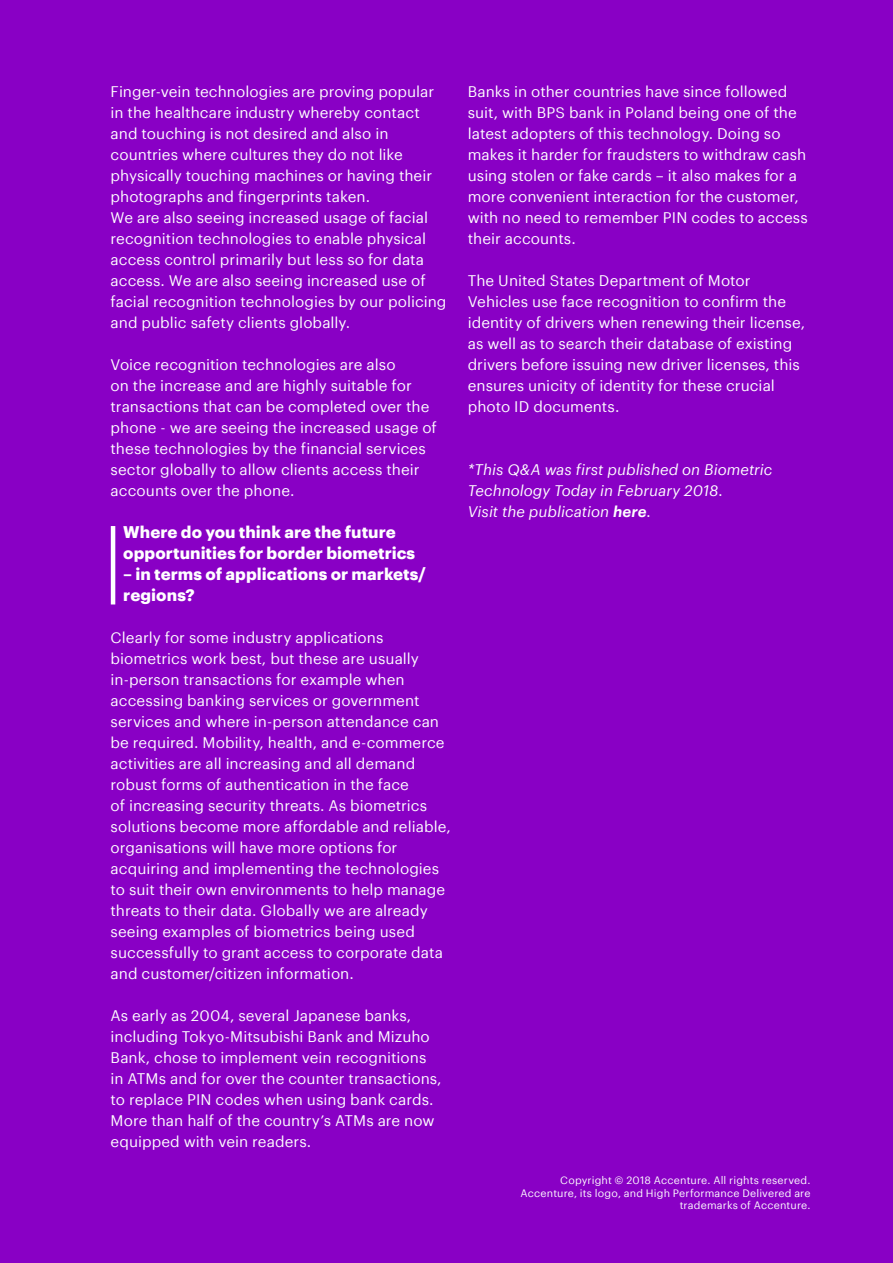
<style>
.page{position:relative;width:893px;height:1263px;background:#8900c5}
.page>*{position:absolute;margin:0;border:0;box-sizing:border-box;transform-origin:0 0}
.t1{font:700 16.5px/21px "Graphik";color:#fff}
.t2{font:15px/21px "Graphik";letter-spacing:.005em;color:#fff}
.t3{font:italic 15px/21px "Graphik";color:#fff}
.t4{font:10.5px/12.6px "Graphik";letter-spacing:.015em;color:#fff;text-align:right}
.s1{font-weight:600}
</style>
<div class="page">
<hr style="left:111px;top:526px;width:4px;height:78px;background:#fff">
<p class="t2" style="left:111px;top:80px;width:337px">Finger-vein technologies are proving popular in the healthcare industry whereby contact and touching is not desired and also in countries where cultures they do not like physically touching machines or having their photographs and fingerprints taken.<br>We are also seeing increased usage of facial recognition technologies to enable physical access control primarily but less so for data access. We are also seeing increased use of facial recognition technologies by our policing and public safety clients globally.</p>
<p class="t2" style="left:111px;top:353px;width:328px">Voice recognition technologies are also<br>on the increase and are highly suitable for transactions that can be completed over the phone - we are seeing the increased usage of these technologies by the financial services sector globally to allow clients access their accounts over the phone.</p>
<p class="t1" style="left:123px;top:520px;width:293px">Where do you think are the future opportunities for border biometrics</p>
<p class="t1" style="left:123px;top:562px;width:304px">– in terms of applications or markets/ regions?</p>
<p class="t2" style="left:111px;top:626px;width:342px">Clearly for some industry applications biometrics work best, but these are usually in-person transactions for example when accessing banking services or government services and where in-person attendance can be required. Mobility, health, and e-commerce activities are all increasing and all demand robust forms of authentication in the face<br>of increasing security threats. As biometrics solutions become more affordable and reliable, organisations will have more options for acquiring and implementing the technologies to suit their own environments to help manage threats to their data. Globally we are already seeing examples of biometrics being used successfully to grant access to corporate data and customer/citizen information.</p>
<p class="t2" style="left:111px;top:1004px;width:333px">As early as 2004, several Japanese banks, including Tokyo-Mitsubishi Bank and Mizuho Bank, chose to implement vein recognitions in ATMs and for over the counter transactions, to replace PIN codes when using bank cards.<br>More than half of the country’s ATMs are now equipped with vein readers.</p>
<p class="t2" style="left:468px;top:80px;width:342px">Banks in other countries have since followed suit, with BPS bank in Poland being one of the latest adopters of this technology. Doing so makes it harder for fraudsters to withdraw cash using stolen or fake cards – it also makes for a more convenient interaction for the customer, with no need to remember PIN codes to access their accounts.</p>
<p class="t2" style="left:468px;top:269px;width:339px">The United States Department of Motor Vehicles use face recognition to confirm the identity of drivers when renewing their license, as well as to search their database of existing drivers before issuing new driver licenses, this ensures unicity of identity for these crucial photo ID documents.</p>
<p class="t3" style="left:468px;top:458px;width:306px">*This Q&amp;A was first published on Biometric<br>Technology Today in February 2018.<br>Visit the publication <span class="s1">here</span>.</p>
<p class="t4" style="left:520px;top:1173px;width:291px">Copyright © 2018 Accenture. All rights reserved.<br>Accenture, its logo, and High Performance Delivered are trademarks of Accenture.</p>
</div>
